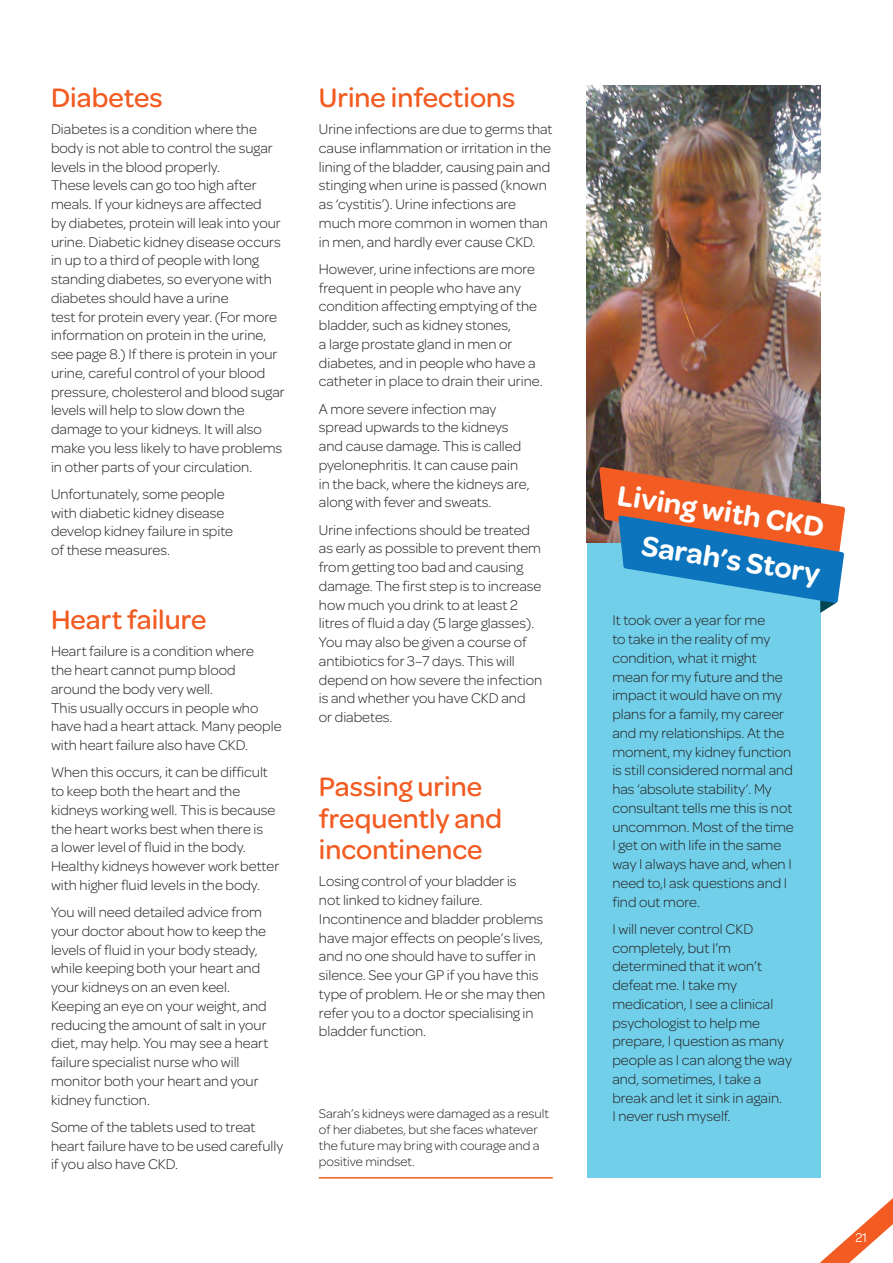
<style>
.page{position:relative;width:893px;height:1263px;background:#fff}
.page>*{position:absolute;margin:0;border:0;box-sizing:border-box;transform-origin:0 0}
.t1{font:600 30px/46.2px "Omnes";color:#fff;text-align:right}
.t2{font:500 28.5px/31.5px "Omnes";color:#f25b21}
.t3{font:300 15px/18.8px "Omnes";color:#231f20}
.t4{font:300 13.5px/16.2px "Omnes";color:#231f20}
.t5{font:13.5px "Omnes";color:#fff}
</style>
<div class="page">
<hr style="left:319px;top:1177px;width:234px;height:1px;background:#f25b21">
<div style="left:587px;top:537px;width:234px;height:641px;background:#71cfe9"></div>
<img style="left:587px;top:85px;width:234px;height:458px">
<svg style="left:599px;top:467px;width:246px;height:146px"></svg>
<svg style="left:819px;top:1198px;width:74px;height:65px"></svg>
<h2 class="t2" style="left:51px;top:82px;width:113px">Diabetes</h2>
<p class="t3" style="left:51px;top:120px;width:235px">Diabetes is a condition where the body is not able to control the sugar levels in the blood properly.<br>These levels can go too high after meals. If your kidneys are affected<br>by diabetes, protein will leak into your urine. Diabetic kidney disease occurs in up to a third of people with long standing diabetes, so everyone with diabetes should have a urine<br>test for protein every year. (For more information on protein in the urine, see page 8.) If there is protein in your urine, careful control of your blood pressure, cholesterol and blood sugar levels will help to slow down the damage to your kidneys. It will also make you less likely to have problems in other parts of your circulation.</p>
<p class="t3" style="left:51px;top:484px;width:184px">Unfortunately, some people with diabetic kidney disease develop kidney failure in spite of these measures.</p>
<h2 class="t2" style="left:51px;top:604px;width:157px">Heart failure</h2>
<p class="t3" style="left:51px;top:642px;width:232px">Heart failure is a condition where<br>the heart cannot pump blood around the body very well.<br>This usually occurs in people who have had a heart attack. Many people with heart failure also have CKD.</p>
<p class="t3" style="left:51px;top:763px;width:230px">When this occurs, it can be difficult to keep both the heart and the kidneys working well. This is because the heart works best when there is<br>a lower level of fluid in the body.<br>Healthy kidneys however work better with higher fluid levels in the body.</p>
<p class="t3" style="left:51px;top:903px;width:219px">You will need detailed advice from your doctor about how to keep the levels of fluid in your body steady, while keeping both your heart and your kidneys on an even keel.<br>Keeping an eye on your weight, and reducing the amount of salt in your diet, may help. You may see a heart failure specialist nurse who will monitor both your heart and your kidney function.</p>
<p class="t3" style="left:51px;top:1118px;width:234px">Some of the tablets used to treat heart failure have to be used carefully if you also have CKD.</p>
<h2 class="t2" style="left:319px;top:82px;width:198px">Urine infections</h2>
<p class="t3" style="left:319px;top:120px;width:235px">Urine infections are due to germs that cause inflammation or irritation in the lining of the bladder, causing pain and stinging when urine is passed (known as ‘cystitis’). Urine infections are much more common in women than in men, and hardly ever cause CKD.</p>
<p class="t3" style="left:319px;top:259px;width:225px">However, urine infections are more frequent in people who have any condition affecting emptying of the bladder, such as kidney stones,<br>a large prostate gland in men or diabetes, and in people who have a catheter in place to drain their urine.</p>
<p class="t3" style="left:319px;top:399px;width:212px">A more severe infection may spread upwards to the kidneys and cause damage. This is called pyelonephritis. It can cause pain in the back, where the kidneys are, along with fever and sweats.</p>
<p class="t3" style="left:319px;top:520px;width:225px">Urine infections should be treated as early as possible to prevent them from getting too bad and causing damage. The first step is to increase how much you drink to at least 2 litres of fluid a day (5 large glasses).<br>You may also be given a course of antibiotics for 3–7 days. This will depend on how severe the infection is and whether you have CKD and or diabetes.</p>
<h2 class="t2" style="left:319px;top:771px;width:185px">Passing urine frequently and incontinence</h2>
<p class="t3" style="left:319px;top:872px;width:228px">Losing control of your bladder is<br>not linked to kidney failure.<br>Incontinence and bladder problems have major effects on people’s lives, and no one should have to suffer in silence. See your GP if you have this type of problem. He or she may then refer you to a doctor specialising in bladder function.</p>
<p class="t4" style="left:319px;top:1105px;width:231px">Sarah’s kidneys were damaged as a result of her diabetes, but she faces whatever the future may bring with courage and a positive mindset.</p>
<h1 class="t1" style="left:621px;top:472px;width:214px;rotate:9deg">Living with CKD<br>Sarah’s Story</h1>
<p class="t3" style="left:612px;top:611px;width:183px">It took over a year for me<br>to take in the reality of my condition, what it might mean for my future and the impact it would have on my plans for a family, my career and my relationships. At the moment, my kidney function is still considered normal and has ‘absolute stability’. My consultant tells me this is not uncommon. Most of the time<br>I get on with life in the same way I always have and, when I need to,I ask questions and I find out more.</p>
<p class="t3" style="left:612px;top:919px;width:181px">I will never control CKD completely, but I’m determined that it won’t defeat me. I take my medication, I see a clinical psychologist to help me prepare, I question as many people as I can along the way and, sometimes, I take a break and let it sink in again.<br>I never rush myself.</p>
<p class="t5" style="left:855px;top:1230px;width:13px">21</p>
</div>
